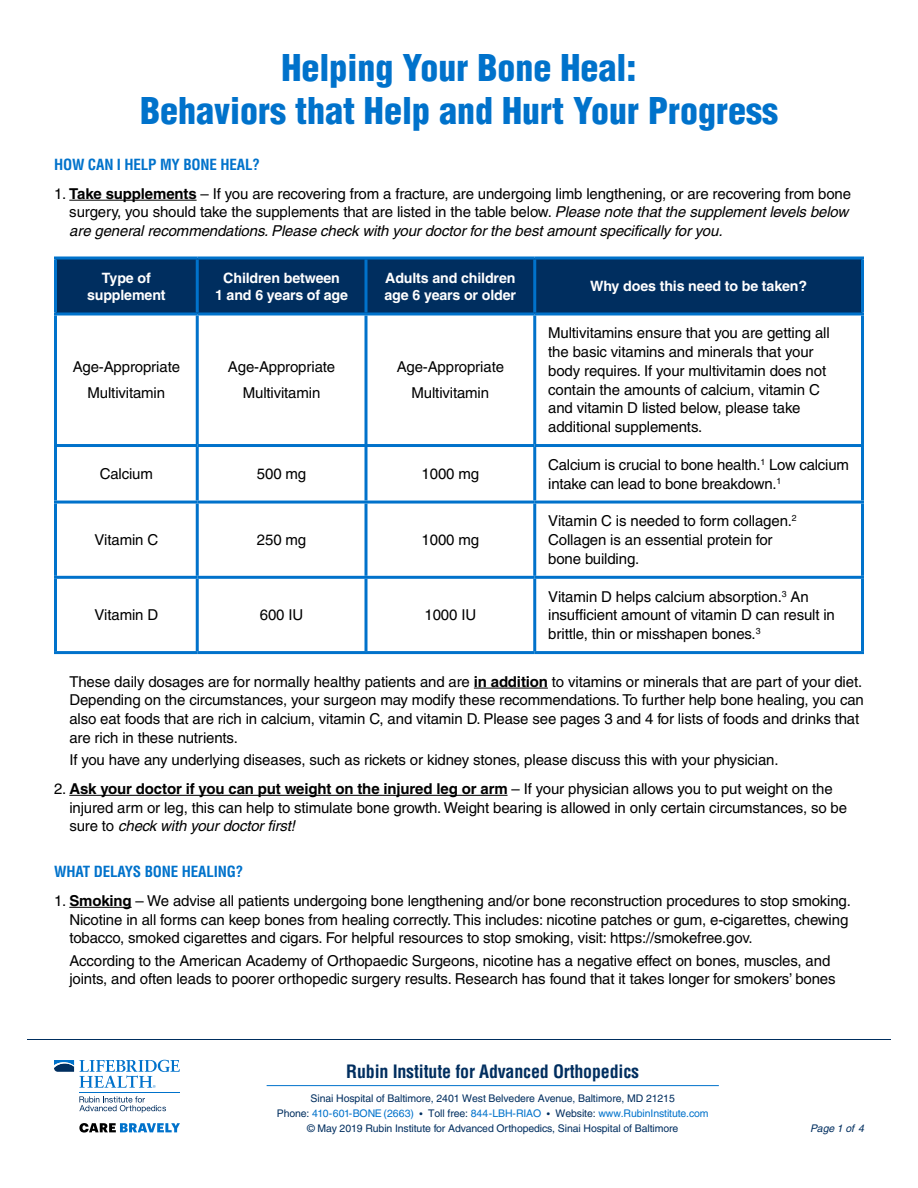
<style>
.page{position:relative;width:918px;height:1188px;background:#fff}
.page>*{position:absolute;margin:0;border:0;box-sizing:border-box;transform-origin:0 0}
.t1{font:900 condensed 36px/43.2px "Helvetica";color:#0072cb;text-align:center}
.t2{font:700 condensed 18px "Helvetica CE";letter-spacing:-.01em;color:#002e5f}
.t3{font:15px/18.8px "Helvetica";letter-spacing:-.01em;color:#000}
.t4{font:italic 15px "Helvetica CE";letter-spacing:-.01em;color:#000}
.t5{font:700 15px "Helvetica CE";letter-spacing:-.01em;color:#000}
.t6{font:700 condensed 15px "Helvetica CE";letter-spacing:-.01em;color:#0072cb}
.t7{font:700 14.25px/18px "Helvetica CE";letter-spacing:-.01em;color:#fff;text-align:center}
.t8{font:10.5px/15px "Helvetica";letter-spacing:-.01em;color:#002e5f;text-align:center}
.t9{font:italic 10.5px "Helvetica";letter-spacing:-.01em;color:#002e5f}
.s1{font-family:"Helvetica CE";font-weight:700}
.s2{font-family:"Helvetica CE";font-style:italic}
.s3{font-family:"Helvetica";font-weight:400}
.s4{font-family:"Helvetica";font-style:normal}
.s5{color:#0072cb}
.s6{font-size:9px}
</style>
<div class="page">
<hr style="left:79px;top:1092px;width:101px;height:1px;background:#0072cb">
<svg style="left:79px;top:1096px;width:87px;height:17px"></svg>
<svg style="left:54px;top:1060px;width:126px;height:28px"></svg>
<svg style="left:79px;top:1123px;width:101px;height:10px"></svg>
<hr style="left:267px;top:1085px;width:452px;height:1px;background:#0072cb">
<hr style="left:27px;top:1039px;width:864px;height:1px;background:#002e5f">
<hr style="left:69px;top:200px;width:128px;height:1px;background:#000">
<hr style="left:474px;top:688px;width:74px;height:1px;background:#000">
<hr style="left:69px;top:795px;width:439px;height:1px;background:#000">
<hr style="left:69px;top:907px;width:63px;height:1px;background:#000">
<div style="left:57px;top:260px;width:804px;height:53px;background:#002e5f"></div>
<hr style="left:54px;top:259px;width:3px;height:54px;background:#0072cb">
<svg style="left:54px;top:256px;width:143px;height:4px"></svg>
<hr style="left:196px;top:259px;width:3px;height:54px;background:#0072cb">
<svg style="left:197px;top:256px;width:169px;height:4px"></svg>
<svg style="left:364px;top:259px;width:4px;height:54px"></svg>
<svg style="left:366px;top:256px;width:169px;height:4px"></svg>
<svg style="left:535px;top:256px;width:329px;height:4px"></svg>
<hr style="left:533px;top:259px;width:3px;height:54px;background:#0072cb">
<hr style="left:861px;top:259px;width:3px;height:54px;background:#0072cb">
<hr style="left:54px;top:316px;width:3px;height:128px;background:#0072cb">
<hr style="left:54px;top:313px;width:143px;height:3px;background:#0072cb">
<hr style="left:196px;top:316px;width:3px;height:128px;background:#0072cb">
<hr style="left:197px;top:313px;width:169px;height:3px;background:#0072cb">
<svg style="left:364px;top:316px;width:4px;height:128px"></svg>
<hr style="left:366px;top:313px;width:169px;height:3px;background:#0072cb">
<hr style="left:535px;top:313px;width:329px;height:3px;background:#0072cb">
<hr style="left:533px;top:316px;width:3px;height:128px;background:#0072cb">
<hr style="left:861px;top:316px;width:3px;height:128px;background:#0072cb">
<hr style="left:54px;top:447px;width:3px;height:54px;background:#0072cb">
<hr style="left:54px;top:504px;width:3px;height:72px;background:#0072cb">
<hr style="left:54px;top:579px;width:3px;height:72px;background:#0072cb">
<hr style="left:54px;top:444px;width:143px;height:3px;background:#0072cb">
<hr style="left:54px;top:501px;width:143px;height:3px;background:#0072cb">
<hr style="left:54px;top:576px;width:143px;height:3px;background:#0072cb">
<hr style="left:54px;top:651px;width:143px;height:3px;background:#0072cb">
<hr style="left:196px;top:447px;width:3px;height:54px;background:#0072cb">
<hr style="left:196px;top:504px;width:3px;height:72px;background:#0072cb">
<hr style="left:196px;top:579px;width:3px;height:72px;background:#0072cb">
<hr style="left:197px;top:444px;width:169px;height:3px;background:#0072cb">
<hr style="left:197px;top:501px;width:169px;height:3px;background:#0072cb">
<hr style="left:197px;top:576px;width:169px;height:3px;background:#0072cb">
<hr style="left:197px;top:651px;width:169px;height:3px;background:#0072cb">
<svg style="left:364px;top:447px;width:4px;height:54px"></svg>
<svg style="left:364px;top:504px;width:4px;height:72px"></svg>
<svg style="left:364px;top:579px;width:4px;height:72px"></svg>
<hr style="left:366px;top:444px;width:169px;height:3px;background:#0072cb">
<hr style="left:535px;top:444px;width:329px;height:3px;background:#0072cb">
<hr style="left:533px;top:447px;width:3px;height:54px;background:#0072cb">
<hr style="left:861px;top:447px;width:3px;height:54px;background:#0072cb">
<hr style="left:533px;top:504px;width:3px;height:72px;background:#0072cb">
<hr style="left:861px;top:504px;width:3px;height:72px;background:#0072cb">
<hr style="left:533px;top:579px;width:3px;height:72px;background:#0072cb">
<hr style="left:861px;top:579px;width:3px;height:72px;background:#0072cb">
<hr style="left:366px;top:501px;width:169px;height:3px;background:#0072cb">
<hr style="left:535px;top:501px;width:329px;height:3px;background:#0072cb">
<hr style="left:366px;top:576px;width:169px;height:3px;background:#0072cb">
<hr style="left:535px;top:576px;width:329px;height:3px;background:#0072cb">
<hr style="left:366px;top:651px;width:169px;height:3px;background:#0072cb">
<hr style="left:535px;top:651px;width:329px;height:3px;background:#0072cb">
<h1 class="t1" style="left:140px;top:46px;width:639px">Helping Your Bone Heal:<br>Behaviors that Help and Hurt Your Progress</h1>
<p class="t6" style="left:54px;top:155px;width:207px">HOW CAN I HELP MY BONE HEAL?</p>
<p class="t3" style="left:54px;top:184px;width:799px;text-align:right">1. <span class="s1">Take supplements</span> – If you are recovering from a fracture, are undergoing limb lengthening, or are recovering from bone surgery, you should take the supplements that are listed in the table below. <span class="s2">Please note that the supplement levels below</span></p>
<p class="t4" style="left:69px;top:222px;width:655px">are general recommendations. Please check with your doctor for the best amount specifically for you.</p>
<p class="t7" style="left:87px;top:268px;width:80px">Type of supplement</p>
<p class="t7" style="left:215px;top:268px;width:135px">Children between<br>1 and 6 years of age</p>
<p class="t7" style="left:385px;top:268px;width:133px;text-align:left">Adults and children age 6 years or older</p>
<p class="t7" style="left:590px;top:277px;width:219px">Why does this need to be taken?</p>
<p class="t3" style="left:73px;top:354px;width:109px;line-height:25.5px;text-align:center">Age-Appropriate<br>Multivitamin</p>
<p class="t3" style="left:228px;top:354px;width:109px;line-height:25.5px;text-align:center">Age-Appropriate<br>Multivitamin</p>
<p class="t3" style="left:397px;top:354px;width:109px;line-height:25.5px;text-align:center">Age-Appropriate<br>Multivitamin</p>
<p class="t3" style="left:548px;top:324px;width:283px">Multivitamins ensure that you are getting all the basic vitamins and minerals that your body requires. If your multivitamin does not contain the amounts of calcium, vitamin C and vitamin D listed below, please take additional supplements.</p>
<p class="t3" style="left:100px;top:464px;width:55px">Calcium</p>
<p class="t3" style="left:257px;top:464px;width:51px">500 mg</p>
<p class="t3" style="left:422px;top:464px;width:59px">1000 mg</p>
<p class="t3" style="left:548px;top:455px;width:302px">Calcium is crucial to bone health.<sup>1</sup> Low calcium intake can lead to bone breakdown.<sup>1</sup></p>
<p class="t3" style="left:94px;top:530px;width:65px">Vitamin C</p>
<p class="t3" style="left:257px;top:530px;width:51px">250 mg</p>
<p class="t3" style="left:422px;top:530px;width:59px">1000 mg</p>
<p class="t3" style="left:94px;top:606px;width:65px">Vitamin D</p>
<p class="t3" style="left:260px;top:606px;width:45px">600 IU</p>
<p class="t3" style="left:425px;top:606px;width:53px">1000 IU</p>
<p class="t3" style="left:548px;top:512px;width:250px">Vitamin C is needed to form collagen.<sup>2<br></sup>Collagen is an essential protein for bone building.</p>
<p class="t3" style="left:548px;top:587px;width:288px">Vitamin D helps calcium absorption.<sup>3</sup> An insufficient amount of vitamin D can result in brittle, thin or misshapen bones.<sup>3</sup></p>
<p class="t3" style="left:69px;top:672px;width:796px">These daily dosages are for normally healthy patients and are <span class="s1">in addition</span> to vitamins or minerals that are part of your diet.<br>Depending on the circumstances, your surgeon may modify these recommendations. To further help bone healing, you can also eat foods that are rich in calcium, vitamin C, and vitamin D. Please see pages 3 and 4 for lists of foods and drinks that are rich in these nutrients.</p>
<p class="t3" style="left:69px;top:750px;width:711px">If you have any underlying diseases, such as rickets or kidney stones, please discuss this with your physician.</p>
<p class="t5" style="left:54px;top:779px;width:780px"><span class="s3">2.</span> Ask your doctor if you can put weight on the injured leg or arm <span class="s3">– If your physician allows you to put weight on the</span></p>
<p class="t3" style="left:69px;top:798px;width:779px">injured arm or leg, this can help to stimulate bone growth. Weight bearing is allowed in only certain circumstances, so be</p>
<p class="t4" style="left:69px;top:817px;width:227px"><span class="s4">sure to</span> check with your doctor first!</p>
<p class="t6" style="left:54px;top:862px;width:11px">WHA</p>
<p class="t6" style="left:83px;top:862px;width:162px">T DELAYS BONE HEALING?</p>
<p class="t3" style="left:69px;top:891px;width:783px;text-indent:-15px">1. <span class="s1">Smoking</span> – We advise all patients undergoing bone lengthening and/or bone reconstruction procedures to stop smoking.<br>Nicotine in all forms can keep bones from healing correctly. This includes: nicotine patches or gum, e-cigarettes, chewing tobacco, smoked cigarettes and cigars. For helpful resources to stop smoking, visit: https://smokefree.gov.</p>
<p class="t3" style="left:69px;top:951px;width:768px">According to the American Academy of Orthopaedic Surgeons, nicotine has a negative effect on bones, muscles, and joints, and often leads to poorer orthopedic surgery results. Research has found that it takes longer for smokers’ bones</p>
<p class="t2" style="left:346px;top:1060px;width:294px">RUBIN INSTITUTE FOR ADVANCED ORTHOPEDICS</p>
<p class="t8" style="left:277px;top:1091px;width:433px">Sinai Hospital of Baltimore, 2401 West Belvedere Avenue, Baltimore, MD 21215<br>Phone: <span class="s5">410-601-BONE (2663)</span> <span class="s6">•</span> Toll free: <span class="s5">844-LBH-RIAO</span> <span class="s6">•</span> Website: <span class="s5">www.RubinInstitute.com </span>© May 2019 Rubin Institute for Advanced Orthopedics, Sinai Hospital of Baltimore</p>
<p class="t9" style="left:810px;top:1123px;width:55px">Page 1 of 4</p>
</div>
